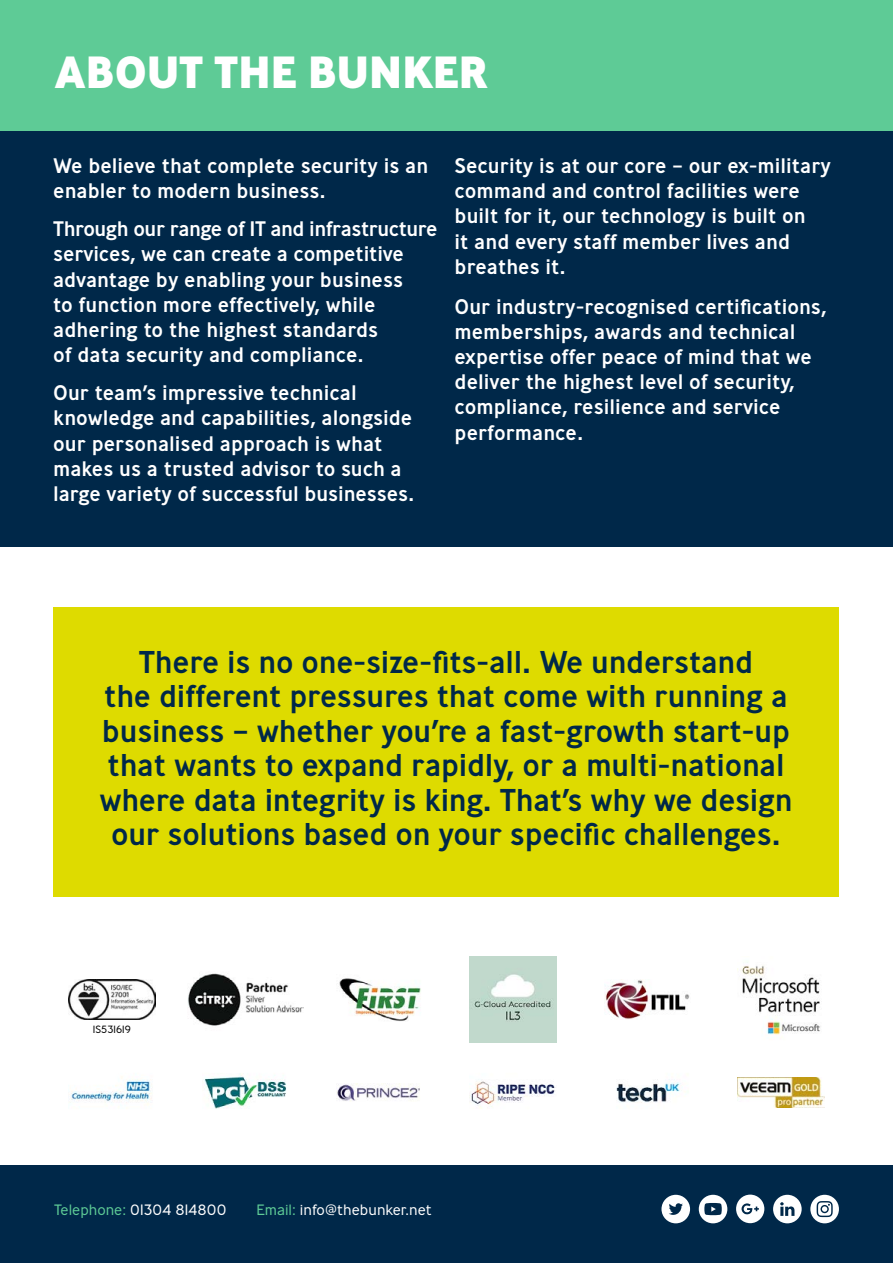
<style>
.page{position:relative;width:893px;height:1263px;background:#fff}
.page>*{position:absolute;margin:0;border:0;box-sizing:border-box;transform-origin:0 0}
.t1{font:800 45px "Ministry";letter-spacing:-.01em;color:#fff}
.t2{font:500 31.5px/34.5px "Ministry";letter-spacing:-.01em;color:#002849;text-align:center}
.t3{font:500 21px/25.2px "Ministry";color:#fff}
.t4{font:300 15px "Ministry";color:#fff}
.t5{font:300 10.5px "Ministry";color:#000}
.s1{color:#5ecb96}
</style>
<div class="page">
<div style="left:0;top:115px;width:893px;height:432px;background:#002849"></div>
<div style="left:0;top:1165px;width:893px;height:98px;background:#002849"></div>
<svg style="left:661px;top:1195px;width:29px;height:28px"></svg>
<svg style="left:773px;top:1195px;width:29px;height:28px"></svg>
<div style="left:699px;top:1195px;width:28px;height:28px;background:#fff;border-radius:50%"></div>
<svg style="left:704px;top:1203px;width:18px;height:12px"></svg>
<div style="left:810px;top:1195px;width:29px;height:28px;background:#fff;border-radius:50%"></div>
<svg style="left:817px;top:1201px;width:16px;height:16px"></svg>
<div style="left:736px;top:1194px;width:28px;height:29px;background:#fff;border-radius:50%"></div>
<svg style="left:741px;top:1203px;width:18px;height:12px"></svg>
<div style="left:0;top:0;width:893px;height:130px;background:#5ecb96"></div>
<div style="left:53px;top:607px;width:786px;height:290px;background:#dedb00"></div>
<img style="left:69px;top:980px;width:86px;height:40px">
<img style="left:605px;top:979px;width:85px;height:41px">
<img style="left:188px;top:973px;width:116px;height:53px">
<img style="left:339px;top:978px;width:82px;height:43px">
<img style="left:470px;top:956px;width:86px;height:86px">
<img style="left:741px;top:962px;width:80px;height:73px">
<img style="left:71px;top:1076px;width:81px;height:29px">
<img style="left:203px;top:1074px;width:84px;height:35px">
<img style="left:336px;top:1083px;width:84px;height:19px">
<img style="left:471px;top:1081px;width:85px;height:28px">
<img style="left:738px;top:1078px;width:86px;height:29px">
<img style="left:616px;top:1079px;width:70px;height:24px">
<h1 class="t1" style="left:54px;top:42px;width:435px">ABOUT THE BUNKER</h1>
<p class="t3" style="left:53px;top:153px;width:377px">We believe that complete security is an enabler to modern business.</p>
<p class="t3" style="left:53px;top:216px;width:386px">Through our range of IT and infrastructure services, we can create a competitive advantage by enabling your business<br>to function more effectively, while adhering to the highest standards<br>of data security and compliance.</p>
<p class="t3" style="left:53px;top:380px;width:363px">Our team’s impressive technical knowledge and capabilities, alongside our personalised approach is what makes us a trusted advisor to such a large variety of successful businesses.</p>
<p class="t3" style="left:455px;top:153px;width:378px">Security is at our core – our ex-military command and control facilities were built for it, our technology is built on<br>it and every staff member lives and breathes it.</p>
<p class="t3" style="left:455px;top:293px;width:373px">Our industry-recognised certifications, memberships, awards and technical expertise offer peace of mind that we deliver the highest level of security, compliance, resilience and service performance.</p>
<p class="t2" style="left:99px;top:644px;width:695px">There is no one-size-fits-all. We understand<br>the different pressures that come with running a business – whether you’re a fast-growth start-up that wants to expand rapidly, or a multi-national where data integrity is king. That’s why we design our solutions based on your specific challenges.</p>
<p class="t5" style="left:93px;top:1023px;width:40px">IS531619</p>
<p class="t4" style="left:54px;top:1200px;width:174px"><span class="s1">Telephone:</span> 01304 814800</p>
<p class="t4" style="left:256px;top:1200px;width:177px"><span class="s1">Email:</span> info@thebunker.net</p>
</div>
